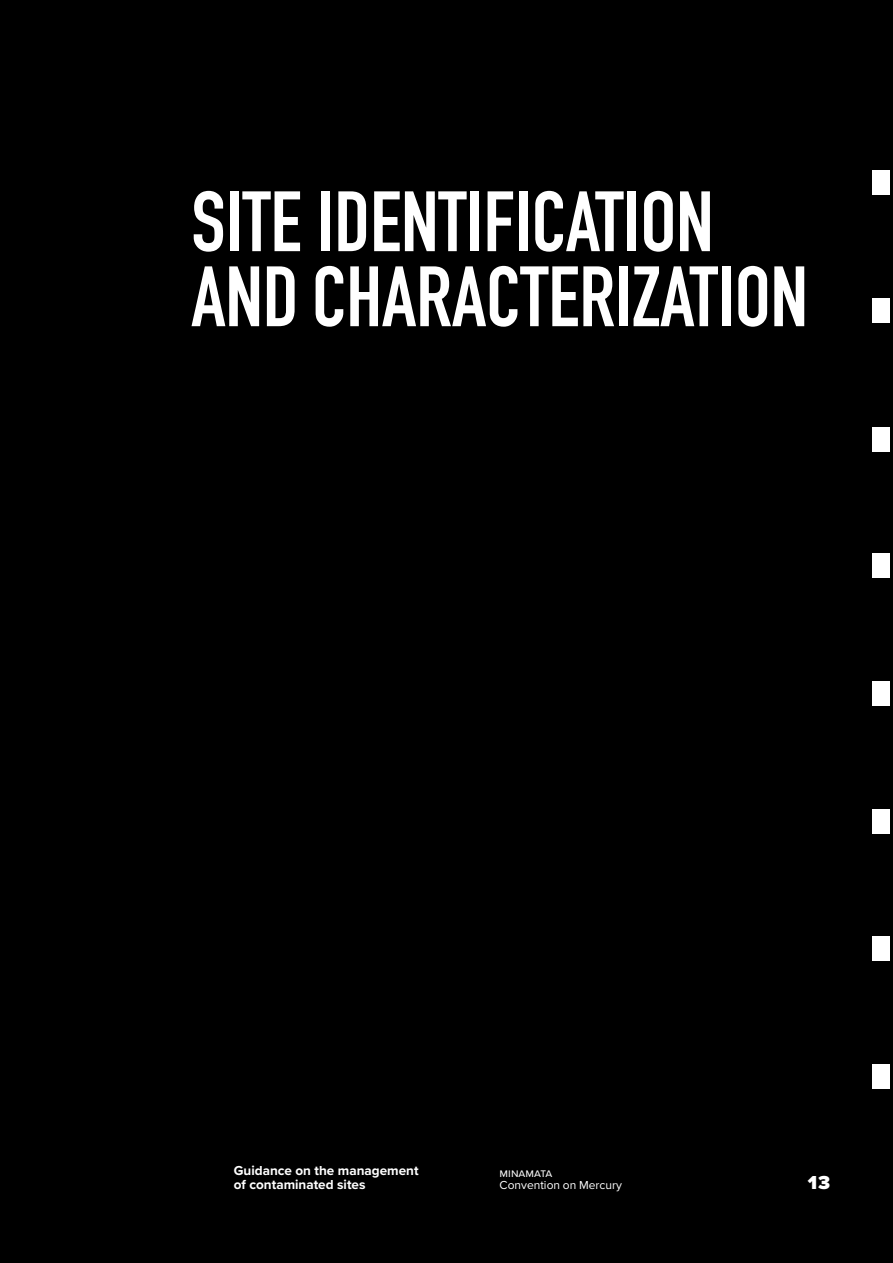
<style>
.page{position:relative;width:893px;height:1263px;background:#000}
.page>*{position:absolute;margin:0;border:0;box-sizing:border-box;transform-origin:0 0}
.t1{font:700 84px/75px "DIN Condensed";color:#fff}
.t2{font:900 19.5px "Proxima Nova";color:#fff}
.t3{font:700 13.5px/13.5px "Proxima Nova";color:#fff}
.t4{font:12px/12px "Proxima Nova";color:#fff}
</style>
<div class="page">
<div style="left:872px;top:170px;width:18px;height:24px;background:#fff"></div>
<div style="left:872px;top:298px;width:18px;height:24px;background:#fff"></div>
<div style="left:872px;top:427px;width:18px;height:24px;background:#fff"></div>
<div style="left:872px;top:554px;width:18px;height:24px;background:#fff"></div>
<div style="left:872px;top:681px;width:18px;height:24px;background:#fff"></div>
<div style="left:872px;top:809px;width:18px;height:24px;background:#fff"></div>
<div style="left:872px;top:937px;width:18px;height:24px;background:#fff"></div>
<div style="left:872px;top:1064px;width:18px;height:24px;background:#fff"></div>
<h1 class="t1" style="left:191px;top:184px;width:618px">SITE IDENTIFICATION<br>AND CHARACTERIZATION</h1>
<p class="t3" style="left:234px;top:1163px;width:186px">Guidance on the management of contaminated sites</p>
<p class="t4" style="left:500px;top:1166px;width:124px">minamata<br>Convention on Mercury</p>
<h2 class="t2" style="left:808px;top:1167px;width:24px">13</h2>
</div>
